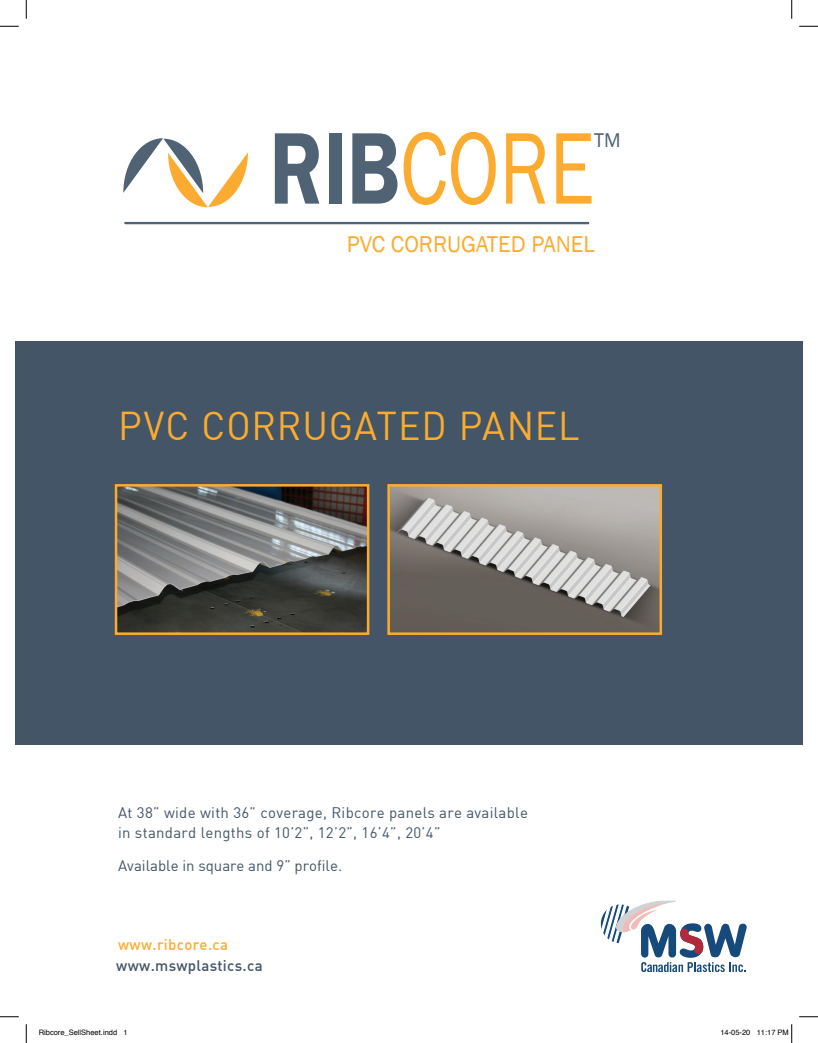
<style>
.page{position:relative;width:818px;height:1043px;background:#fff}
.page>*{position:absolute;margin:0;border:0;box-sizing:border-box;transform-origin:0 0}
.t1{font:105.38px "Franklin Gothic";color:#fbac30;scale:.78 1}
.t2{font:39.38px "DIN";letter-spacing:.03em;color:#fbac2f;scale:.95 1}
.t3{font:23.5px "Franklin Gothic";color:#fbac30}
.t4{font:20.5px "Franklin Gothic";color:#4f6375}
.t5{font:15px/20.5px "DIN";letter-spacing:.02em;color:#435566}
.t6{font:15px "DIN";color:#435566}
.t7{font:15px "DIN Medium Alternate";letter-spacing:.02em;color:#435566}
.t8{font:15px "DIN Medium Alternate";letter-spacing:.02em;color:#fbac2f}
.t9{font:7.5px "Helvetica";color:#000}
.s1{font-weight:600;color:#4f6375}
</style>
<div class="page">
<div style="left:15px;top:341px;width:787px;height:403px;background:#435566"></div>
<img style="left:118px;top:487px;width:248px;height:145px">
<div style="left:115px;top:484px;width:254px;height:151px;border:2px solid #fbac2f"></div>
<img style="left:390px;top:487px;width:269px;height:145px">
<div style="left:387px;top:484px;width:275px;height:151px;border:2px solid #fbac2f"></div>
<svg style="left:123px;top:138px;width:125px;height:69px"></svg>
<div style="left:119px;top:217px;width:475px;height:12px;border:5px solid #fff"></div>
<svg style="left:600px;top:900px;width:146px;height:71px"></svg>
<svg style="left:0;top:25px;width:19px;height:2px"></svg>
<svg style="left:799px;top:25px;width:19px;height:2px"></svg>
<svg style="left:0;top:1016px;width:19px;height:1px"></svg>
<svg style="left:799px;top:1016px;width:19px;height:1px"></svg>
<svg style="left:25px;top:0;width:2px;height:19px"></svg>
<svg style="left:25px;top:1024px;width:2px;height:18px"></svg>
<svg style="left:791px;top:0;width:1px;height:19px"></svg>
<svg style="left:791px;top:1024px;width:1px;height:18px"></svg>
<h1 class="t1" style="left:269px;top:103px;width:418px"><span class="s1">RIB</span>CORE</h1>
<h3 class="t4" style="left:594px;top:127px;width:28px">TM</h3>
<h3 class="t3" style="left:347px;top:229px;width:249px">PVC CORRUGATED PANEL</h3>
<h2 class="t2" style="left:118px;top:401px;width:487px">PVC Corrugated Panel</h2>
<p class="t5" style="left:118px;top:801px;width:411px">At 38” wide with 36” coverage, Ribcore panels are available in standard lengths of 10’2”, 12’2”, 16’4”, 20’4”</p>
<p class="t6" style="left:118px;top:856px;width:225px">Available in square and 9” profile.</p>
<p class="t8" style="left:118px;top:935px;width:111px">www.ribcore.ca</p>
<p class="t7" style="left:116px;top:955px;width:148px">www.mswplastics.ca</p>
<p class="t9" style="left:39px;top:1027px;width:90px">Ribcore_SellSheet.indd 1</p>
<p class="t9" style="left:720px;top:1027px;width:70px">14-05-20 11:17 PM</p>
</div>
